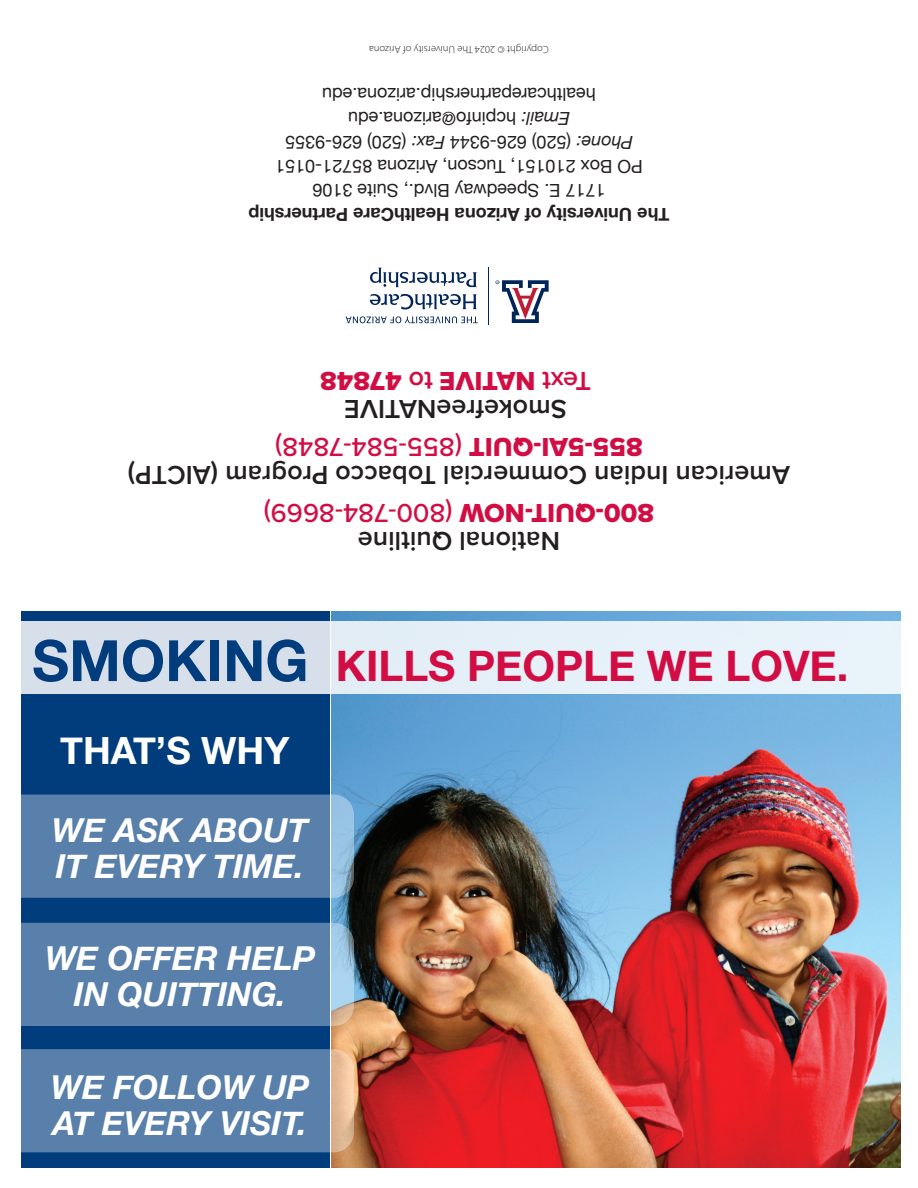
<style>
.page{position:relative;width:918px;height:1188px;background:#fff}
.page>*{position:absolute;margin:0;border:0;box-sizing:border-box;transform-origin:0 0}
.t1{font:700 42px "Helvetica Neue";color:#d20d44}
.t2{font:700 37.5px "Helvetica Neue";color:#fff}
.t3{font:italic 700 33px "Helvetica Neue";color:#fff}
.t4{font:600 27px/28.5px "Proxima Nova";color:#231f20;text-align:center}
.t5{font:500 27px "Proxima Nova";color:#d20d44}
.t6{font:18px "Helvetica Neue";color:#231f20}
.t7{font:700 18px "Helvetica Neue";color:#231f20}
.t8{font:300 10.5px "Myriad Pro";color:#231f20}
.s1{font-style:italic}
.s2{color:#d20d44}
.s3{font-family:"Proxima Nova Extrabld";font-weight:400;color:#d20d44}
.s4{font-family:"Proxima Nova Extrabld";font-weight:400}
.s5{font-size:57px;color:#013d7d}
</style>
<div class="page">
<img style="left:332px;top:611px;width:569px;height:557px">
<div style="left:21px;top:611px;width:309px;height:557px;background:#013d7d"></div>
<svg style="left:21px;top:622px;width:880px;height:72px;background:#e0eaf3"></svg>
<svg style="left:0;top:795px;width:354px;height:103px;background:#668bb1"></svg>
<svg style="left:0;top:923px;width:354px;height:103px;background:#678bb1"></svg>
<svg style="left:0;top:1049px;width:354px;height:103px;background:#6b8bae"></svg>
<svg style="left:495px;top:280px;width:54px;height:43px"></svg>
<hr style="left:488px;top:267px;width:1px;height:58px;background:#00255b">
<svg style="left:370px;top:268px;width:107px;height:20px"></svg>
<svg style="left:370px;top:294px;width:107px;height:16px"></svg>
<svg style="left:346px;top:316px;width:132px;height:7px"></svg>
<p class="t8" style="left:549px;top:56px;width:181px;rotate:-180deg">Copyright © 2024 The University of Arizona</p>
<p class="t6" style="left:596px;top:107px;width:275px;rotate:-180deg">healthcarepartnership.arizona.edu</p>
<p class="t6" style="left:570px;top:131px;width:223px;rotate:-180deg"><span class="s1">Email:</span> hcpinfo@arizona.edu</p>
<p class="t6" style="left:633px;top:155px;width:349px;rotate:-180deg"><span class="s1">Phone:</span> (520) 626-9344 <span class="s1">Fax:</span> (520) 626-9355</p>
<p class="t6" style="left:643px;top:179px;width:369px;rotate:-180deg">PO Box 210151, Tucson, Arizona 85721-0151</p>
<p class="t6" style="left:605px;top:203px;width:294px;rotate:-180deg">1717 E. Speedway Blvd., Suite 3106</p>
<p class="t7" style="left:669px;top:228px;width:422px;rotate:-180deg">The University of Arizona HealthCare Partnership</p>
<p class="t4" style="left:591px;top:424px;width:272px;rotate:-180deg">SmokefreeNATIVE<br><span class="s2">Text</span> <span class="s3">NATIVE</span> <span class="s2">to</span> <span class="s3">47848</span></p>
<p class="t5" style="left:643px;top:467px;width:369px;rotate:-180deg"><span class="s4">855-5AI-QUIT</span> (855-584-7848)</p>
<p class="t4" style="left:790px;top:490px;width:664px;rotate:-180deg">American Indian Commercial Tobacco Program (AICTP)</p>
<p class="t5" style="left:654px;top:533px;width:392px;rotate:-180deg"><span class="s4">800-QUIT-NOW</span> (800-784-8669)</p>
<p class="t4" style="left:560px;top:556px;width:204px;rotate:-180deg">National Quitline</p>
<p class="t1" style="left:32px;top:633px;width:818px"><span class="s5">SMOKING</span> KILLS PEOPLE WE LOVE.</p>
<p class="t2" style="left:60px;top:721px;width:231px">THAT’S WHY</p>
<p class="t3" style="left:52px;top:805px;width:258px">WE ASK ABOUT</p>
<p class="t3" style="left:56px;top:841px;width:250px">IT EVERY TIME.</p>
<p class="t3" style="left:45px;top:932px;width:271px">WE OFFER HELP</p>
<p class="t3" style="left:74px;top:968px;width:214px">IN QUITTING.</p>
<p class="t3" style="left:51px;top:1061px;width:259px">WE FOLLOW UP</p>
<p class="t3" style="left:53px;top:1097px;width:256px">AT EVERY VISIT.</p>
</div>
